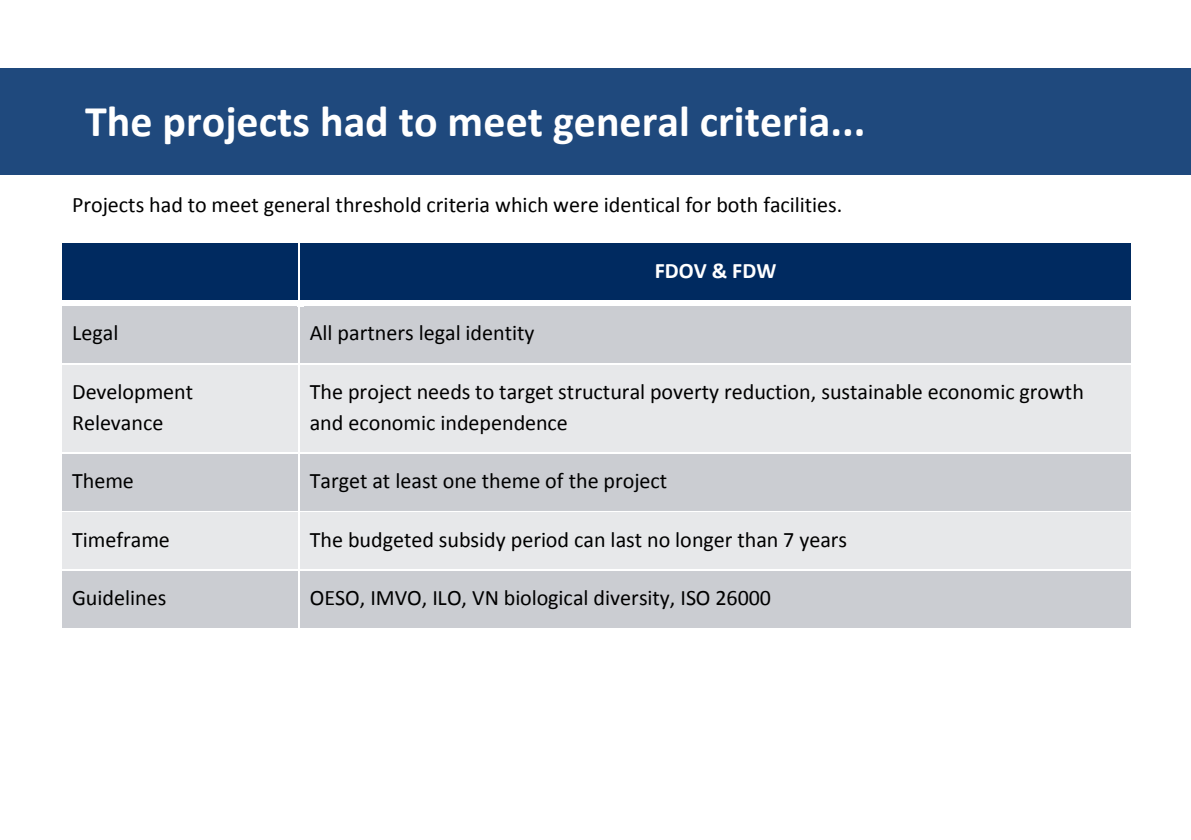
<style>
.page{position:relative;width:1191px;height:840px;background:#fff}
.page>*{position:absolute;margin:0;border:0;box-sizing:border-box;transform-origin:0 0}
.t1{font:700 44px "Calibri";color:#fff}
.t2{font:22px/31px "Calibri";color:#000}
.t3{font:700 22px "Calibri";color:#fff}
</style>
<div class="page">
<div style="left:0;top:68px;width:1191px;height:107px;background:#1f497d"></div>
<div style="left:62px;top:244px;width:236px;height:56px;background:#002a60"></div>
<div style="left:300px;top:245px;width:10px;height:55px;background:#002a60"></div>
<div style="left:1120px;top:245px;width:10px;height:55px;background:#002a60"></div>
<div style="left:310px;top:245px;width:810px;height:55px;background:#002a60"></div>
<hr style="left:62px;top:243px;width:236px;height:2px;background:#002a60">
<hr style="left:300px;top:243px;width:830px;height:2px;background:#002a60">
<div style="left:62px;top:307px;width:10px;height:55px;background:#cbcdd2"></div>
<div style="left:288px;top:307px;width:10px;height:55px;background:#cbcdd2"></div>
<div style="left:72px;top:307px;width:216px;height:55px;background:#cbcdd2"></div>
<div style="left:300px;top:307px;width:10px;height:55px;background:#cbcdd2"></div>
<div style="left:1120px;top:307px;width:10px;height:55px;background:#cbcdd2"></div>
<div style="left:310px;top:307px;width:810px;height:55px;background:#cbcdd2"></div>
<hr style="left:62px;top:306px;width:236px;height:1px;background:#cbcdd2">
<hr style="left:304px;top:306px;width:826px;height:1px;background:#cbcdd2">
<div style="left:62px;top:366px;width:10px;height:85px;background:#e7e8ea"></div>
<div style="left:288px;top:366px;width:10px;height:85px;background:#e7e8ea"></div>
<div style="left:72px;top:366px;width:216px;height:43px;background:#e7e8ea"></div>
<div style="left:72px;top:409px;width:216px;height:42px;background:#e7e8ea"></div>
<div style="left:300px;top:366px;width:10px;height:85px;background:#e7e8ea"></div>
<div style="left:1120px;top:366px;width:10px;height:85px;background:#e7e8ea"></div>
<div style="left:310px;top:366px;width:810px;height:43px;background:#e7e8ea"></div>
<div style="left:310px;top:409px;width:810px;height:42px;background:#e7e8ea"></div>
<hr style="left:62px;top:364px;width:236px;height:2px;background:#e7e8ea">
<hr style="left:300px;top:364px;width:830px;height:2px;background:#e7e8ea">
<div style="left:62px;top:455px;width:10px;height:55px;background:#cbcdd2"></div>
<div style="left:288px;top:455px;width:10px;height:55px;background:#cbcdd2"></div>
<div style="left:72px;top:455px;width:216px;height:55px;background:#cbcdd2"></div>
<div style="left:300px;top:455px;width:10px;height:55px;background:#cbcdd2"></div>
<div style="left:1120px;top:455px;width:10px;height:55px;background:#cbcdd2"></div>
<div style="left:310px;top:455px;width:810px;height:55px;background:#cbcdd2"></div>
<hr style="left:62px;top:453px;width:236px;height:2px;background:#cbcdd2">
<hr style="left:300px;top:453px;width:830px;height:2px;background:#cbcdd2">
<div style="left:62px;top:513px;width:10px;height:55px;background:#e7e8ea"></div>
<div style="left:288px;top:513px;width:10px;height:55px;background:#e7e8ea"></div>
<div style="left:72px;top:513px;width:216px;height:55px;background:#e7e8ea"></div>
<div style="left:300px;top:513px;width:10px;height:55px;background:#e7e8ea"></div>
<div style="left:1120px;top:513px;width:10px;height:55px;background:#e7e8ea"></div>
<div style="left:310px;top:513px;width:810px;height:55px;background:#e7e8ea"></div>
<hr style="left:62px;top:512px;width:236px;height:2px;background:#e7e8ea">
<hr style="left:300px;top:512px;width:830px;height:2px;background:#e7e8ea">
<div style="left:62px;top:572px;width:10px;height:55px;background:#cbcdd2"></div>
<div style="left:288px;top:572px;width:10px;height:55px;background:#cbcdd2"></div>
<div style="left:72px;top:572px;width:216px;height:55px;background:#cbcdd2"></div>
<div style="left:300px;top:572px;width:10px;height:55px;background:#cbcdd2"></div>
<div style="left:1120px;top:572px;width:10px;height:55px;background:#cbcdd2"></div>
<div style="left:310px;top:572px;width:810px;height:55px;background:#cbcdd2"></div>
<hr style="left:62px;top:570px;width:236px;height:2px;background:#cbcdd2">
<hr style="left:300px;top:570px;width:830px;height:2px;background:#cbcdd2">
<h1 class="t1" style="left:85px;top:94px;width:782px">The projects had to meet general criteria...</h1>
<p class="t2" style="left:72px;top:189px;width:772px">Projects had to meet general threshold criteria which were identical for both facilities.</p>
<p class="t3" style="left:655px;top:256px;width:123px">FDOV &amp; FDW</p>
<p class="t2" style="left:72px;top:317px;width:48px">Legal</p>
<p class="t2" style="left:310px;top:317px;width:226px">All partners legal identity</p>
<p class="t2" style="left:72px;top:376px;width:123px">Development<br>Relevance</p>
<p class="t2" style="left:310px;top:376px;width:775px">The project needs to target structural poverty reduction, sustainable economic growth and economic independence</p>
<p class="t2" style="left:72px;top:465px;width:63px">Theme</p>
<p class="t2" style="left:310px;top:465px;width:359px">Target at least one theme of the project</p>
<p class="t2" style="left:72px;top:523px;width:99px">Timeframe</p>
<p class="t2" style="left:310px;top:523px;width:539px">The budgeted subsidy period can last no longer than 7 years</p>
<p class="t2" style="left:72px;top:582px;width:96px">Guidelines</p>
<p class="t2" style="left:310px;top:582px;width:463px">OESO, IMVO, ILO, VN biological diversity, ISO 26000</p>
</div>
